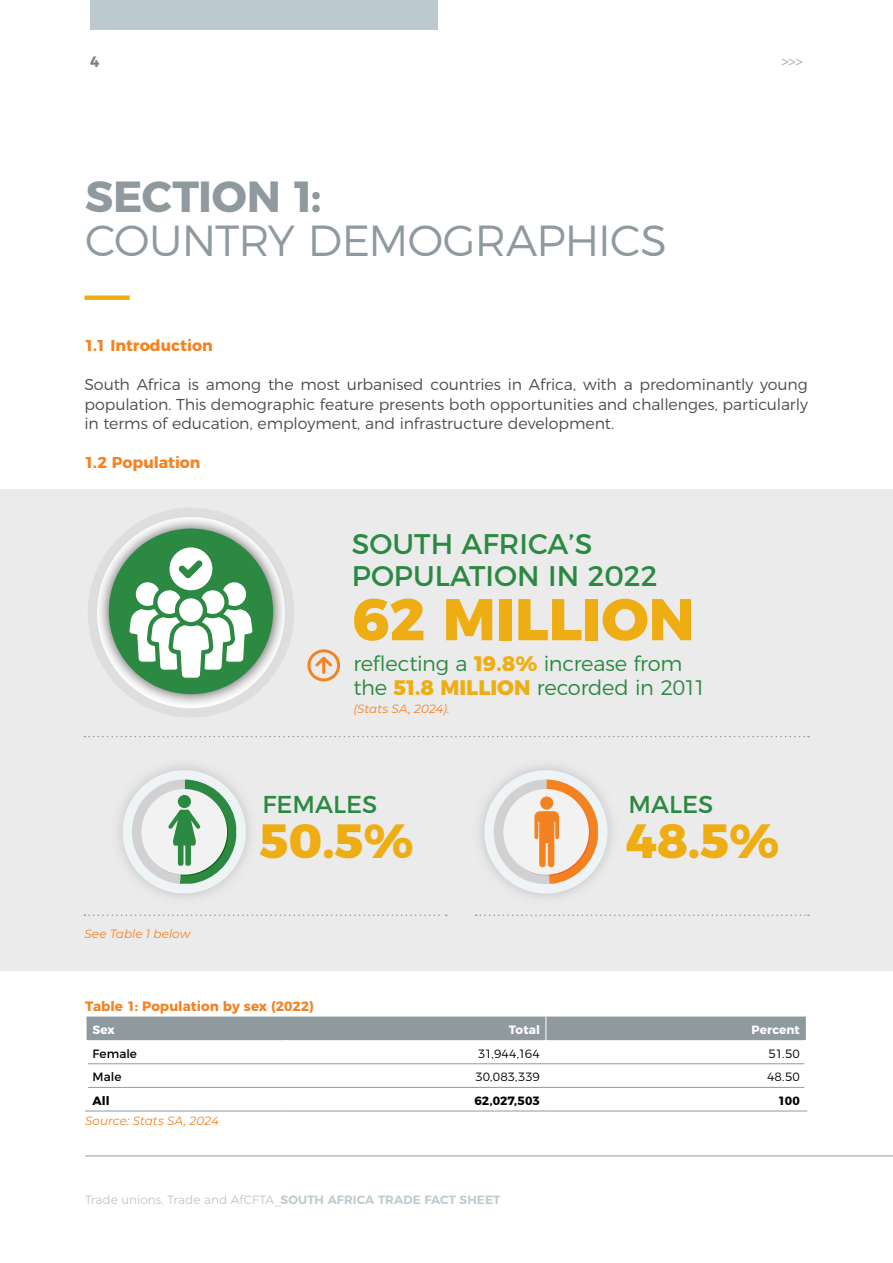
<style>
.page{position:relative;width:893px;height:1263px;background:#fff}
.page>*{position:absolute;margin:0;border:0;box-sizing:border-box;transform-origin:0 0}
.t1{font:800 58.8px "Montserrat";color:#eeae13}
.t2{font:800 48px "Montserrat";color:#eeae13}
.t3{font:300 43.5px "Montserrat";letter-spacing:-.02em;color:#8f9a9f}
.t4{font:700 43.5px "Montserrat";letter-spacing:-.005em;color:#8f9a9f}
.t5{font:28.35px/32.7px "Montserrat";color:#2b8941}
.t6{font:24.45px "Montserrat";color:#2b8941}
.t7{font:300 21px/24.2px "Montserrat";letter-spacing:-.015em;color:#2b8941}
.t8{font:300 15.75px/19.5px "Montserrat";letter-spacing:-.005em;color:#4d4d4f;text-align:justify}
.t9{font:700 15.75px "Montserrat";color:#f58220}
.t10{font:300 15px "Montserrat";color:#a7a9ac}
.t11{font:700 15px "Montserrat";color:#798489}
.t12{font:700 13.5px "Montserrat";color:#f58220}
.t13{font:300 12px "Montserrat";letter-spacing:.005em;color:#bccad0}
.t14{font:italic 12px "Montserrat";letter-spacing:.005em;color:#f58220}
.t15{font:300 12px "Montserrat";color:#000}
.t16{font:700 12px "Montserrat";color:#000}
.t17{font:700 12px "Montserrat";letter-spacing:.005em;color:#fff}
.t18{font:12px "Montserrat";letter-spacing:.005em;color:#000}
.s1{font-weight:800;color:#eeae13}
.s2{font-weight:600}
</style>
<div class="page">
<div style="left:90px;top:0;width:347px;height:30px;background:#bccad0"></div>
<hr style="left:85px;top:1155px;width:808px;height:1px;background:#8f9a9f">
<div style="left:0;top:489px;width:893px;height:482px;background:#ebebec"></div>
<div style="left:88px;top:508px;width:206px;height:209px;background:#dddfdf;border-radius:50%"></div>
<div style="left:87px;top:1016px;width:719px;height:24px;background:#8f9a9f"></div>
<hr style="left:88px;top:1063px;width:198px;height:1px;background:#8f9a9f">
<hr style="left:286px;top:1063px;width:260px;height:1px;background:#8f9a9f">
<hr style="left:546px;top:1063px;width:258px;height:1px;background:#8f9a9f">
<hr style="left:88px;top:1087px;width:198px;height:1px;background:#8f9a9f">
<hr style="left:286px;top:1087px;width:260px;height:1px;background:#8f9a9f">
<hr style="left:546px;top:1087px;width:258px;height:1px;background:#8f9a9f">
<hr style="left:85px;top:1111px;width:201px;height:1px;background:#8f9a9f">
<hr style="left:286px;top:1111px;width:260px;height:1px;background:#8f9a9f">
<hr style="left:546px;top:1111px;width:261px;height:1px;background:#8f9a9f">
<div style="left:84px;top:295px;width:46px;height:5px;background:#eeae13"></div>
<div style="left:470px;top:756px;width:152px;height:152px;background:#000;opacity:.2"></div>
<div style="left:484px;top:770px;width:124px;height:123px;background:#eef3f6;border-radius:50%"></div>
<div style="left:109px;top:756px;width:151px;height:152px;background:#000;opacity:.2"></div>
<div style="left:123px;top:770px;width:123px;height:123px;background:#eef3f6;border-radius:50%"></div>
<svg style="left:127px;top:777px;width:113px;height:111px"></svg>
<svg style="left:489px;top:777px;width:113px;height:111px"></svg>
<svg style="left:84px;top:736px;width:725px;height:1px"></svg>
<svg style="left:476px;top:914px;width:333px;height:2px"></svg>
<svg style="left:84px;top:914px;width:363px;height:2px"></svg>
<div style="left:95px;top:515px;width:192px;height:193px;background:#000;opacity:.7"></div>
<div style="left:109px;top:529px;width:164px;height:165px;background:#2b8941;border-radius:50%"></div>
<svg style="left:129px;top:547px;width:123px;height:131px"></svg>
<svg style="left:307px;top:649px;width:33px;height:32px"></svg>
<p class="t11" style="left:90px;top:49px;width:11px">4</p>
<p class="t10" style="left:782px;top:50px;width:23px">&gt;&gt;&gt;</p>
<h3 class="t4" style="left:85px;top:161px;width:238px">SECTION 1:</h3>
<h3 class="t3" style="left:85px;top:206px;width:584px">COUNTRY DEMOGRAPHICS</h3>
<p class="t9" style="left:84px;top:333px;width:130px">1.1 Introduction</p>
<p class="t8" style="left:84px;top:374px;width:725px">South Africa is among the most urbanised countries in Africa, with a predominantly young population. This demographic feature presents both opportunities and challenges, particularly in terms of education, employment, and infrastructure development.</p>
<p class="t9" style="left:84px;top:450px;width:118px">1.2 Population</p>
<h3 class="t5" style="left:352px;top:525px;width:307px">SOUTH AFRICA’S<br>POPULATION IN 2022</h3>
<h1 class="t1" style="left:352px;top:571px;width:344px">62 MILLION</h1>
<h3 class="t7" style="left:353px;top:650px;width:355px">reflecting a <span class="s1">19.8%</span> increase from the <span class="s1">51.8 MILLION</span> recorded in 2011</h3>
<p class="t14" style="left:353px;top:701px;width:98px">(Stats SA, 2024).</p>
<h3 class="t6" style="left:262px;top:785px;width:116px">FEMALES</h3>
<h3 class="t6" style="left:628px;top:785px;width:86px">MALES</h3>
<p class="t14" style="left:84px;top:925px;width:107px">See Table 1 below</p>
<h2 class="t2" style="left:259px;top:801px;width:156px">50.5%</h2>
<h2 class="t2" style="left:625px;top:801px;width:155px">48.5%</h2>
<p class="t12" style="left:85px;top:995px;width:230px">Table 1: Population by sex (2022)</p>
<p class="t17" style="left:93px;top:1020px;width:24px">Sex</p>
<p class="t17" style="left:509px;top:1020px;width:33px">Total</p>
<p class="t17" style="left:751px;top:1020px;width:50px">Percent</p>
<p class="t18" style="left:93px;top:1044px;width:46px">Female</p>
<p class="t15" style="left:478px;top:1044px;width:63px">31,944,164</p>
<p class="t15" style="left:769px;top:1044px;width:33px">51.50</p>
<p class="t18" style="left:93px;top:1067px;width:30px">Male</p>
<p class="t15" style="left:475px;top:1068px;width:66px">30,083,339</p>
<p class="t15" style="left:767px;top:1068px;width:34px">48.50</p>
<p class="t16" style="left:93px;top:1091px;width:19px">All</p>
<p class="t16" style="left:474px;top:1091px;width:67px">62,027,503</p>
<p class="t16" style="left:778px;top:1091px;width:23px">100</p>
<p class="t14" style="left:85px;top:1112px;width:135px">Source: Stats SA, 2024</p>
<p class="t13" style="left:85px;top:1190px;width:417px">Trade unions, Trade and AfCFTA_<span class="s2">SOUTH AFRICA TRADE FACT SHEET</span></p>
</div>
